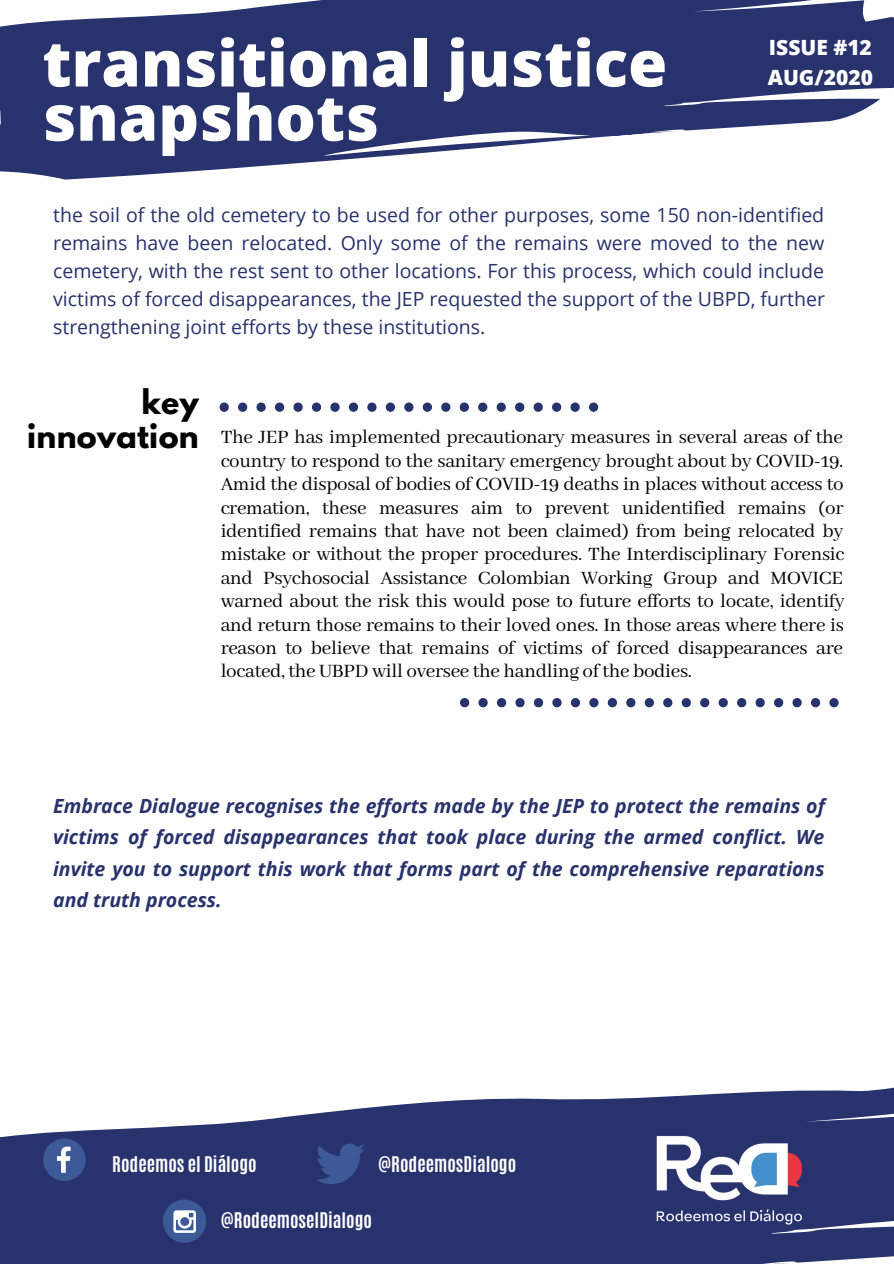
<style>
.page{position:relative;width:894px;height:1264px;background:#fff}
.page>*{position:absolute;margin:0;border:0;box-sizing:border-box;transform-origin:0 0}
.t1{font:800 63.45px/54.2px "Open Sans";color:#fff}
.t2{font:700 30px/34.3px "League Spartan";letter-spacing:.01em;color:#000;text-align:right}
.t3{font:21px/23.4px "Abhaya Libre";letter-spacing:-.015em;color:#000;text-align:justify}
.t4{font:800 21px/29.2px "Open Sans";color:#fff}
.t5{font:19.5px/28.2px "Open Sans";color:#28326c;text-align:justify}
.t6{font:italic 700 19.5px/31.5px "Open Sans";color:#28326c;text-align:justify}
.t7{font:700 18px "Antonio";color:#fff}
</style>
<div class="page">
<svg style="left:0;top:0;width:893px;height:180px;fill:#28326c"></svg>
<svg style="left:0;top:1087px;width:893px;height:176px;fill:#28326c"></svg>
<svg style="left:43px;top:1138px;width:43px;height:42px;background:#4b6198"></svg>
<svg style="left:315px;top:1143px;width:50px;height:41px;background:#344985"></svg>
<div style="left:163px;top:1199px;width:43px;height:43px;background:#3d5a98;border-radius:50%"></div>
<svg style="left:173px;top:1210px;width:23px;height:22px"></svg>
<img style="left:622px;top:1093px;width:214px;height:162px">
<svg style="left:219px;top:402px;width:10px;height:10px"></svg>
<svg style="left:238px;top:402px;width:9px;height:10px"></svg>
<svg style="left:256px;top:402px;width:10px;height:10px"></svg>
<svg style="left:275px;top:402px;width:9px;height:10px"></svg>
<svg style="left:293px;top:402px;width:9px;height:10px"></svg>
<svg style="left:312px;top:402px;width:9px;height:10px"></svg>
<svg style="left:330px;top:402px;width:9px;height:10px"></svg>
<svg style="left:349px;top:402px;width:9px;height:10px"></svg>
<svg style="left:367px;top:402px;width:9px;height:10px"></svg>
<svg style="left:385px;top:402px;width:10px;height:10px"></svg>
<svg style="left:404px;top:402px;width:9px;height:10px"></svg>
<svg style="left:422px;top:402px;width:10px;height:10px"></svg>
<svg style="left:441px;top:402px;width:9px;height:10px"></svg>
<svg style="left:459px;top:402px;width:10px;height:10px"></svg>
<svg style="left:478px;top:402px;width:9px;height:10px"></svg>
<svg style="left:496px;top:402px;width:9px;height:10px"></svg>
<svg style="left:515px;top:402px;width:9px;height:10px"></svg>
<svg style="left:533px;top:402px;width:9px;height:10px"></svg>
<svg style="left:552px;top:402px;width:9px;height:10px"></svg>
<svg style="left:570px;top:402px;width:9px;height:10px"></svg>
<svg style="left:589px;top:402px;width:9px;height:10px"></svg>
<svg style="left:460px;top:698px;width:9px;height:9px"></svg>
<svg style="left:478px;top:698px;width:9px;height:9px"></svg>
<svg style="left:497px;top:698px;width:9px;height:9px"></svg>
<svg style="left:515px;top:698px;width:9px;height:9px"></svg>
<svg style="left:533px;top:698px;width:10px;height:9px"></svg>
<svg style="left:552px;top:698px;width:9px;height:9px"></svg>
<svg style="left:570px;top:698px;width:10px;height:9px"></svg>
<svg style="left:589px;top:698px;width:9px;height:9px"></svg>
<svg style="left:607px;top:698px;width:10px;height:9px"></svg>
<svg style="left:626px;top:698px;width:9px;height:9px"></svg>
<svg style="left:644px;top:698px;width:9px;height:9px"></svg>
<svg style="left:663px;top:698px;width:9px;height:9px"></svg>
<svg style="left:681px;top:698px;width:9px;height:9px"></svg>
<svg style="left:700px;top:698px;width:9px;height:9px"></svg>
<svg style="left:718px;top:698px;width:9px;height:9px"></svg>
<svg style="left:737px;top:698px;width:9px;height:9px"></svg>
<svg style="left:755px;top:698px;width:9px;height:9px"></svg>
<svg style="left:774px;top:698px;width:9px;height:9px"></svg>
<svg style="left:792px;top:698px;width:9px;height:9px"></svg>
<svg style="left:811px;top:698px;width:9px;height:9px"></svg>
<svg style="left:829px;top:698px;width:9px;height:9px"></svg>
<h1 class="t1" style="left:42px;top:35px;width:626px">transitional justice snapshots</h1>
<p class="t4" style="left:767px;top:33px;width:107px">ISSUE #12<br>AUG/2020</p>
<p class="t5" style="left:53px;top:200px;width:773px">the soil of the old cemetery to be used for other purposes, some 150 non-identified remains have been relocated. Only some of the remains were moved to the new cemetery, with the rest sent to other locations. For this process, which could include victims of forced disappearances, the JEP requested the support of the UBPD, further strengthening joint efforts by these institutions.</p>
<h2 class="t2" style="left:27px;top:388px;width:173px">key innovation</h2>
<p class="t3" style="left:221px;top:426px;width:625px">The JEP has implemented precautionary measures in several areas of the country to respond to the sanitary emergency brought about by COVID-19.<br>Amid the disposal of bodies of COVID-19 deaths in places without access to cremation, these measures aim to prevent unidentified remains (or identified remains that have not been claimed) from being relocated by mistake or without the proper procedures. The Interdisciplinary Forensic and Psychosocial Assistance Colombian Working Group and MOVICE warned about the risk this would pose to future efforts to locate, identify and return those remains to their loved ones. In those areas where there is reason to believe that remains of victims of forced disappearances are located, the UBPD will oversee the handling of the bodies.</p>
<p class="t6" style="left:53px;top:789px;width:773px">Embrace Dialogue recognises the efforts made by the JEP to protect the remains of victims of forced disappearances that took place during the armed conflict. We invite you to support this work that forms part of the comprehensive reparations and truth process.</p>
<p class="t7" style="left:112px;top:1151px;width:146px">Rodeemos el Diálogo</p>
<p class="t7" style="left:378px;top:1151px;width:140px">@RodeemosDialogo</p>
<p class="t7" style="left:221px;top:1207px;width:153px">@RodeemoselDialogo</p>
</div>
